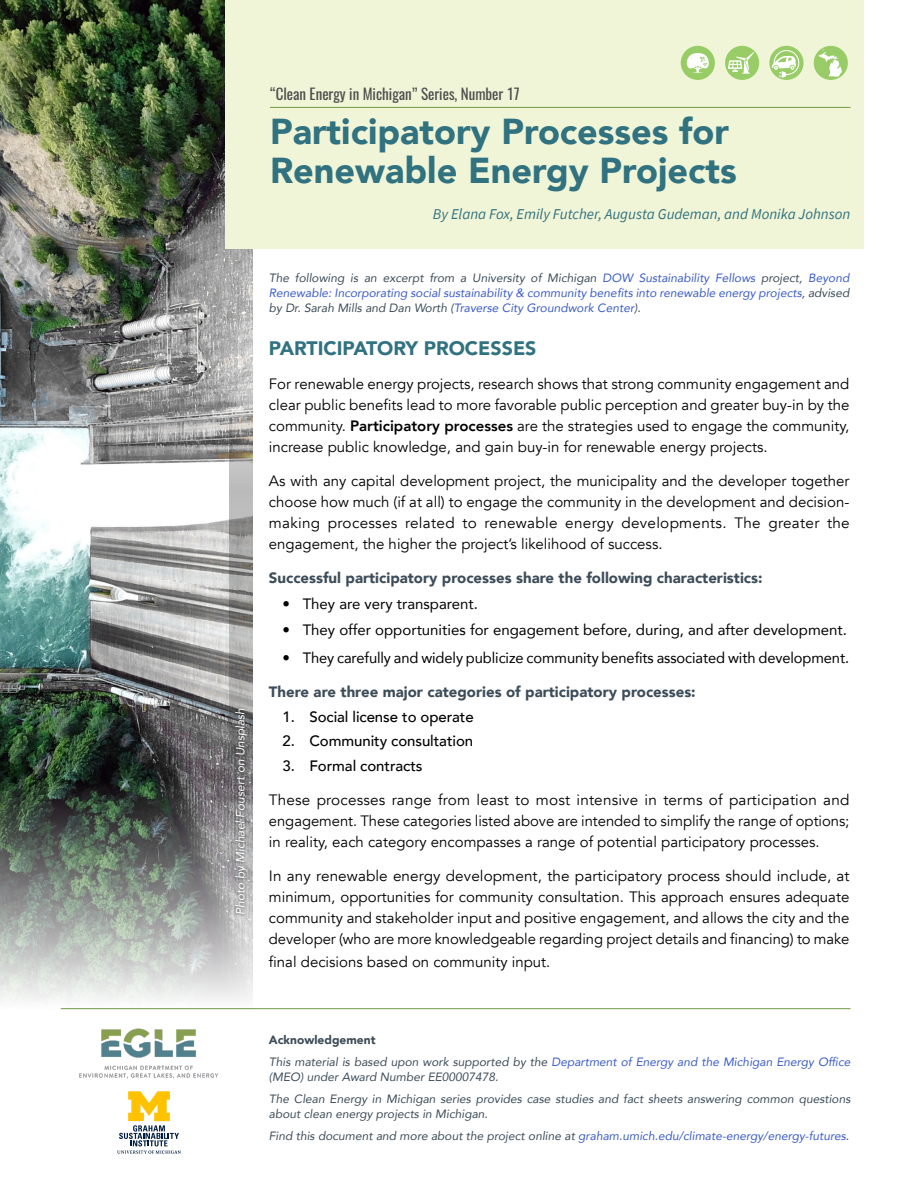
<style>
.page{position:relative;width:918px;height:1188px;background:#fff}
.page>*{position:absolute;margin:0;border:0;box-sizing:border-box;transform-origin:0 0}
.t1{font:900 36px/39px "Avenir";color:#317280}
.t2{font:900 19.5px "Avenir";color:#317280}
.t3{font:15px/21px "Avenir";color:#000;text-align:justify}
.t4{font:15px "Avenir";color:#000}
.t5{font:900 15px "Avenir";color:#3c4c59}
.t6{font:500 15px "Avenir";letter-spacing:-.005em;color:#000}
.t7{font:italic 15px "Source Sans Pro";color:#317280}
.Volume-text2{font:15px "Oswald";color:#4d4d4d}
.caption-1{font:italic 12px/15px "Avenir";color:#3c4c59}
.caption-1-2{font:italic 12px/15px "Avenir";color:#3a5cc7;text-align:justify}
.caption-1-3{font:italic 12px "Avenir";color:#fff}
.caption-1-4{font:900 12px "Avenir";color:#3c4c59}
.s1{color:#3c4c59}
.s2{font-weight:800}
.s3{color:#3a5cc7}
</style>
<div class="page">
<img style="left:0;top:0;width:253px;height:1001px">
<div style="left:226px;top:0;width:638px;height:248px;background:#f1f5d7"></div>
<hr style="left:270px;top:107px;width:580px;height:1px;background:#709941">
<svg style="left:230px;top:376px;width:23px;height:539px;background:#a1a09e"></svg>
<div style="left:232px;top:705px;width:18px;height:212px;background:#000;opacity:.53"></div>
<div style="left:814px;top:46px;width:34px;height:34px;background:#98cc67;border-radius:50%"></div>
<svg style="left:818px;top:49px;width:24px;height:28px"></svg>
<div style="left:725px;top:46px;width:34px;height:34px;background:#98cc67;border-radius:50%"></div>
<svg style="left:728px;top:52px;width:26px;height:22px"></svg>
<svg style="left:769px;top:46px;width:35px;height:34px"></svg>
<svg style="left:772px;top:49px;width:27px;height:29px"></svg>
<div style="left:681px;top:46px;width:34px;height:34px;background:#98cc67;border-radius:50%"></div>
<svg style="left:687px;top:53px;width:22px;height:20px"></svg>
<img style="left:79px;top:1028px;width:139px;height:51px">
<svg style="left:117px;top:1091px;width:64px;height:63px"></svg>
<hr style="left:61px;top:1008px;width:789px;height:1px;background:#709941">
<p class="caption-1-3" style="left:233px;top:915px;width:209px;rotate:-90deg">Photo by Michael Fousert on Unsplash</p>
<p class="Volume-text2" style="left:270px;top:81px;width:251px">“Clean Energy in Michigan” Series, Number 17</p>
<p class="t1" style="left:270px;top:111px;width:468px">Participatory Processes for<br>Renewable Energy Projects</p>
<p class="t7" style="left:433px;top:204px;width:419px">By Elana Fox, Emily Futcher, Augusta Gudeman, and Monika Johnson</p>
<p class="caption-1-2" style="left:269px;top:270px;width:582px"><span class="s1">The following is an excerpt from a University of Michigan</span> DOW Sustainability Fellows <span class="s1">project,</span> Beyond Renewable: Incorporating social sustainability &amp; community benefits into renewable energy projects<span class="s1">, advised by Dr. Sarah Mills and Dan Worth (</span>Traverse City Groundwork Center<span class="s1">).</span></p>
<p class="t2" style="left:269px;top:331px;width:269px">PARTICIPATORY PROCESSES</p>
<p class="t3" style="left:269px;top:373px;width:582px">For renewable energy projects, research shows that strong community engagement and clear public benefits lead to more favorable public perception and greater buy-in by the community. <span class="s2">Participatory processes</span> are the strategies used to engage the community, increase public knowledge, and gain buy-in for renewable energy projects.</p>
<p class="t3" style="left:269px;top:470px;width:582px">As with any capital development project, the municipality and the developer together choose how much (if at all) to engage the community in the development and decision&shy;making processes related to renewable energy developments. The greater the engagement, the higher the project’s likelihood of success.</p>
<p class="t5" style="left:269px;top:565px;width:495px">Successful participatory processes share the following characteristics:</p>
<p class="t4" style="left:282px;top:592px;width:197px">• They are very transparent.</p>
<p class="t4" style="left:282px;top:618px;width:566px">• They offer opportunities for engagement before, during, and after development.</p>
<p class="t4" style="left:282px;top:646px;width:568px">• They carefully and widely publicize community benefits associated with development.</p>
<p class="t5" style="left:269px;top:679px;width:428px">There are three major categories of participatory processes:</p>
<p class="t6" style="left:282px;top:703px;width:193px">1. Social license to operate</p>
<p class="t6" style="left:282px;top:728px;width:192px">2. Community consultation</p>
<p class="t6" style="left:282px;top:753px;width:142px">3. Formal contracts</p>
<p class="t3" style="left:269px;top:790px;width:582px">These processes range from least to most intensive in terms of participation and engagement. These categories listed above are intended to simplify the range of options; in reality, each category encompasses a range of potential participatory processes.</p>
<p class="t3" style="left:269px;top:866px;width:582px">In any renewable energy development, the participatory process should include, at minimum, opportunities for community consultation. This approach ensures adequate community and stakeholder input and positive engagement, and allows the city and the developer (who are more knowledgeable regarding project details and financing) to make</p>
<p class="t3" style="left:269px;top:951px;width:283px">final decisions based on community input.</p>
<p class="caption-1-4" style="left:269px;top:1030px;width:108px">Acknowledgement</p>
<p class="caption-1" style="left:269px;top:1054px;width:583px">This material is based upon work supported by the <span class="s3">Department of Energy and the Michigan Energy Office </span>(MEO) under Award Number EE00007478.</p>
<p class="caption-1" style="left:269px;top:1091px;width:583px">The Clean Energy in Michigan series provides case studies and fact sheets answering common questions about clean energy projects in Michigan.</p>
<p class="caption-1" style="left:269px;top:1128px;width:582px">Find this document and more about the project online at <span class="s3">graham.umich.edu/climate-energy/energy-futures</span>.</p>
</div>
